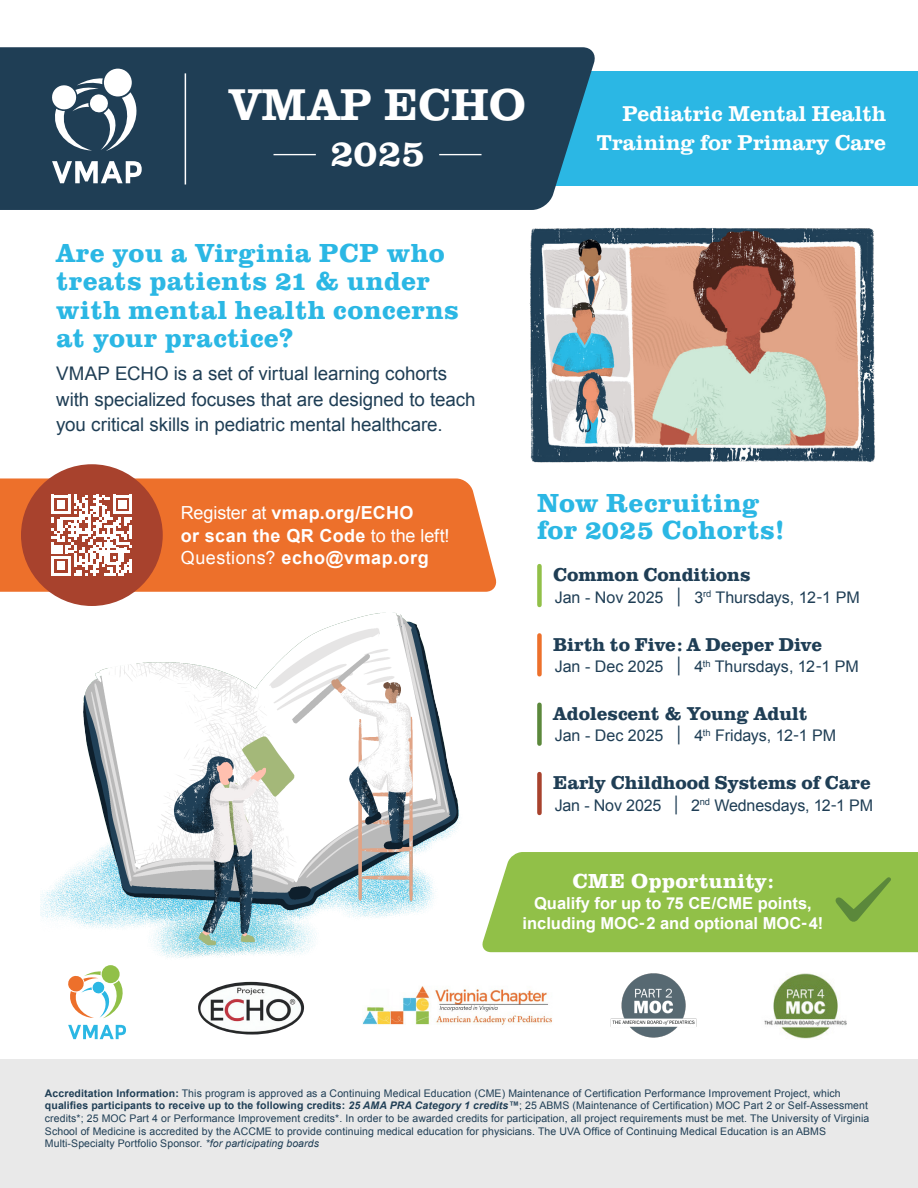
<style>
.page{position:relative;width:918px;height:1188px;background:#fff}
.page>*{position:absolute;margin:0;border:0;box-sizing:border-box;transform-origin:0 0}
.t1{font:500 46.05px "Clarendon URW";color:#fff}
.t2{font:500 38.25px "Clarendon URW";color:#fff}
.t3{font:700 27px/28.5px "Clarendon URW";letter-spacing:.02em;color:#2bb7e4}
.t4{font:500 22.2px "Clarendon URW";color:#fff}
.t5{font:700 21px "Clarendon URW";letter-spacing:.02em;color:#fff}
.t6{font:700 19.2px "Clarendon URW";color:#1f3e55}
.t7{font:18.75px/25.5px "Arial";letter-spacing:-.005em;color:#1f3e55}
.t8{font:700 18px "Arial";letter-spacing:.02em;color:#fff}
.t9{font:700 16.5px "Arial";color:#fff}
.t10{font:16.05px "Arial";color:#1f3e55}
.t11{font:10.5px "Arial";letter-spacing:.01em;color:#1f3e55}
.s1{font-weight:400}
.s2{font-size:20.1px}
.s3{font-weight:700}
.s4{font-weight:700;font-style:italic}
.s5{font-style:italic}
</style>
<div class="page">
<div style="left:0;top:1059px;width:918px;height:129px;background:#e9e9e9"></div>
<div style="left:537px;top:705px;width:5px;height:39px;background:#5b883b"></div>
<div style="left:537px;top:774px;width:5px;height:39px;background:#a8422d"></div>
<div style="left:537px;top:566px;width:5px;height:39px;background:#91c048"></div>
<div style="left:537px;top:635px;width:5px;height:39px;background:#ed702b"></div>
<div style="left:421px;top:71px;width:497px;height:115px;background:#2bb7e4"></div>
<div style="left:0;top:47px;width:595px;height:163px;background:#1f3e55"></div>
<hr style="left:274px;top:154px;width:42px;height:1px;background:#fff">
<hr style="left:439px;top:154px;width:43px;height:1px;background:#fff">
<div style="left:104px;top:69px;width:28px;height:27px;background:#fff;border-radius:50%"></div>
<svg style="left:51px;top:78px;width:91px;height:73px"></svg>
<svg style="left:52px;top:161px;width:90px;height:22px"></svg>
<hr style="left:185px;top:73px;width:1px;height:112px;background:#fff">
<div style="left:0;top:478px;width:497px;height:114px;background:#ed702b"></div>
<div style="left:21px;top:464px;width:142px;height:142px;background:#a8422d;border-radius:50%"></div>
<svg style="left:51px;top:495px;width:81px;height:81px"></svg>
<img style="left:524px;top:208px;width:351px;height:255px">
<img style="left:40px;top:612px;width:420px;height:358px">
<div style="left:482px;top:852px;width:436px;height:100px;background:#91c048"></div>
<svg style="left:835px;top:877px;width:57px;height:46px;background:#84b345"></svg>
<img style="left:363px;top:986px;width:189px;height:39px">
<img style="left:610px;top:973px;width:87px;height:65px">
<img style="left:764px;top:973px;width:83px;height:66px">
<div style="left:102px;top:965px;width:18px;height:18px;background:#91c048;border-radius:50%"></div>
<svg style="left:68px;top:971px;width:55px;height:47px"></svg>
<svg style="left:68px;top:1025px;width:58px;height:14px"></svg>
<img style="left:198px;top:982px;width:106px;height:53px">
<h1 class="t1" style="left:229px;top:71px;width:298px">VMAP ECHO</h1>
<h2 class="t2" style="left:330px;top:125px;width:97px">2025</h2>
<p class="t4" style="left:623px;top:98px;width:265px">Pediatric Mental Health</p>
<p class="t4" style="left:597px;top:126px;width:291px">Training for Primary Care</p>
<h3 class="t3" style="left:56px;top:237px;width:404px">Are you a Virginia PCP who treats patients 21 &amp; under with mental health concerns at your practice?</h3>
<p class="t7" style="left:56px;top:361px;width:392px">VMAP ECHO is a set of virtual learning cohorts</p>
<p class="t7" style="left:56px;top:387px;width:421px">with specialized focuses that are designed to teach you critical skills in pediatric mental healthcare.</p>
<p class="t8" style="left:181px;top:501px;width:234px"><span class="s1">Register at</span> vmap.org/ECHO</p>
<p class="t8" style="left:181px;top:523px;width:270px">or scan the QR Code <span class="s1">to the left!</span></p>
<p class="t8" style="left:181px;top:546px;width:249px"><span class="s1">Questions?</span> echo@vmap.org</p>
<h3 class="t3" style="left:537px;top:488px;width:248px;line-height:27px">Now Recruiting for 2025 Cohorts!</h3>
<h3 class="t6" style="left:553px;top:561px;width:199px">Common Conditions</h3>
<h3 class="t10" style="left:555px;top:586px;width:307px">Jan - Nov 2025 <span class="s2">|</span> 3<sup>rd</sup> Thursdays, 12-1 PM</h3>
<p class="t6" style="left:553px;top:630px;width:270px">Birth to Five: A Deeper Dive</p>
<p class="t10" style="left:555px;top:656px;width:306px">Jan - Dec 2025 <span class="s2">|</span> 4<sup>th</sup> Thursdays, 12-1 PM</p>
<h3 class="t6" style="left:553px;top:699px;width:256px">Adolescent &amp; Young Adult</h3>
<p class="t10" style="left:555px;top:725px;width:283px">Jan - Dec 2025 <span class="s2">|</span> 4<sup>th</sup> Fridays, 12-1 PM</p>
<h3 class="t6" style="left:553px;top:769px;width:319px">Early Childhood Systems of Care</h3>
<p class="t10" style="left:555px;top:794px;width:320px">Jan - Nov 2025 <span class="s2">|</span> 2<sup>nd</sup> Wednesdays, 12-1 PM</p>
<p class="t5" style="left:572px;top:865px;width:203px">CME Opportunity:</p>
<p class="t9" style="left:534px;top:892px;width:279px">Qualify for up to 75 CE/CME points,</p>
<p class="t9" style="left:523px;top:912px;width:302px">including MOC-2 and optional MOC-4!</p>
<p class="t11" style="left:45px;top:1086px;width:797px"><span class="s3">Accreditation Information:</span> This program is approved as a Continuing Medical Education (CME) Maintenance of Certification Performance Improvement Project, which</p>
<p class="t11" style="left:45px;top:1099px;width:825px"><span class="s3">qualifies participants to receive up to the following credits:</span> <span class="s4">25 AMA PRA Category 1 credits™</span>; 25 ABMS (Maintenance of Certification) MOC Part 2 or Self-Assessment</p>
<p class="t11" style="left:45px;top:1111px;width:826px">credits*; 25 MOC Part 4 or Performance Improvement credits*. In order to be awarded credits for participation, all project requirements must be met. The University of Virginia</p>
<p class="t11" style="left:45px;top:1124px;width:783px">School of Medicine is accredited by the ACCME to provide continuing medical education for physicians. The UVA Office of Continuing Medical Education is an ABMS</p>
<p class="t11" style="left:45px;top:1137px;width:276px">Multi-Specialty Portfolio Sponsor. <span class="s5">*for participating boards</span></p>
</div>
